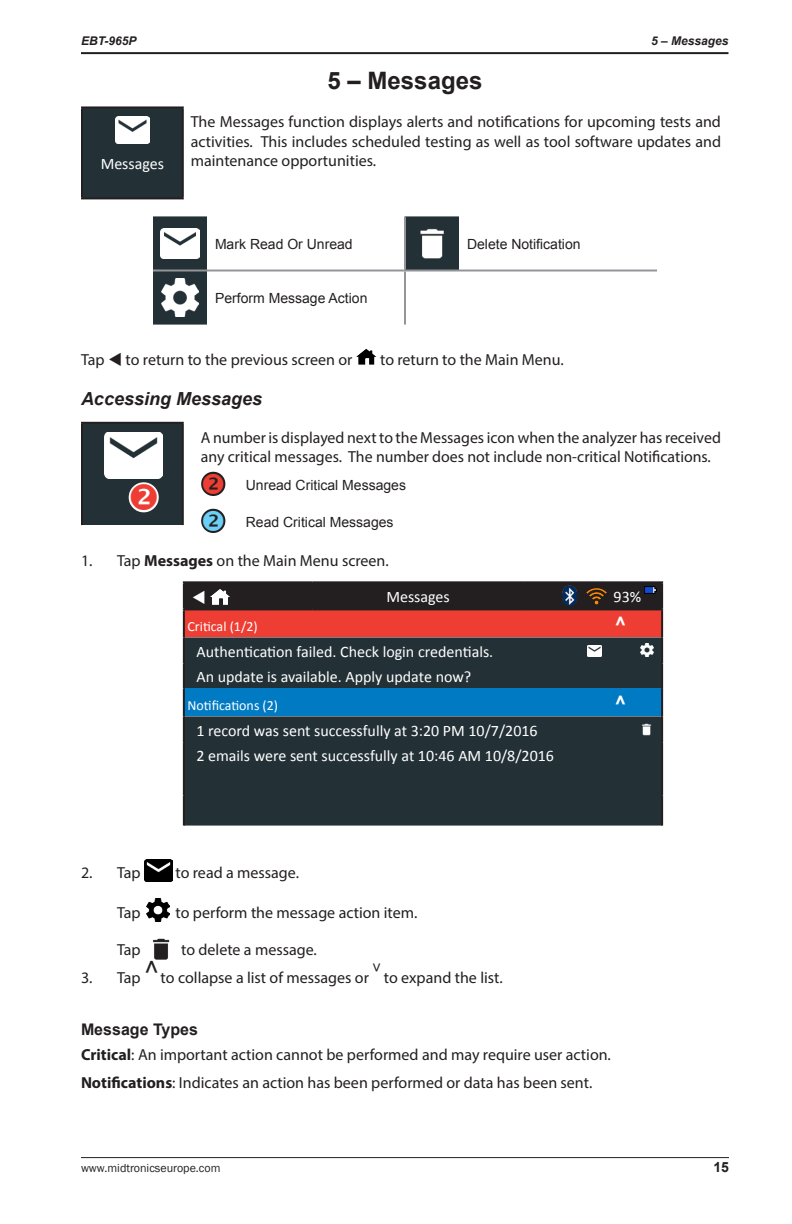
<style>
.page{position:relative;width:792px;height:1224px;background:#fff}
.page>*{position:absolute;margin:0;border:0;box-sizing:border-box;transform-origin:0 0}
.Heading_1{font:700 24px "Arial";color:#231f20}
.Table_Text{font:700 20px "Helvetica";color:#fff}
.Heading_2{font:italic 700 18px "Arial";color:#231f20}
.Body_Text{font:16px/19.2px "Myriad Pro";color:#231f20;text-align:justify}
.Table_Text-2{font:16px "Calibri";color:#fff}
.Body_Steps_Indent{font:16px "Myriad Pro";color:#231f20}
.Heading_3{font:700 16px "Arial";color:#231f20}
.Table_Text-3{font:14px "Arial";color:#231f20}
.Table_Text-4{font:14px "Calibri";color:#fff}
.t1{font:700 14px "Arial";color:#231f20}
.t2{font:12px "Franklin Gothic";color:#231f20}
.t3{font:italic 700 12px "Arial";color:#231f20}
.s1{font-weight:700}
.s2{font-family:"Helvetica";font-size:28px}
</style>
<div class="page">
<hr style="left:81px;top:52px;width:647px;height:2px;background:#231f20">
<hr style="left:81px;top:1157px;width:648px;height:1px;background:#231f20">
<div style="left:82px;top:107px;width:101px;height:91px;background:#233137"></div>
<hr style="left:81px;top:106px;width:103px;height:2px;background:#231f20">
<hr style="left:81px;top:108px;width:2px;height:89px;background:#231f20">
<hr style="left:81px;top:197px;width:103px;height:2px;background:#231f20">
<hr style="left:182px;top:108px;width:2px;height:89px;background:#231f20">
<img style="left:115px;top:116px;width:35px;height:28px">
<svg style="left:153px;top:216px;width:306px;height:109px"></svg>
<hr style="left:153px;top:270px;width:54px;height:2px;background:#939598">
<hr style="left:207px;top:270px;width:198px;height:2px;background:#939598">
<hr style="left:404px;top:216px;width:2px;height:54px;background:#939598">
<hr style="left:405px;top:270px;width:54px;height:2px;background:#939598">
<hr style="left:404px;top:272px;width:2px;height:53px;background:#939598">
<hr style="left:459px;top:270px;width:198px;height:2px;background:#939598">
<img style="left:161px;top:228px;width:38px;height:31px">
<img style="left:413px;top:224px;width:38px;height:39px">
<img style="left:161px;top:279px;width:38px;height:38px">
<img style="left:356px;top:349px;width:20px;height:16px">
<div style="left:82px;top:423px;width:101px;height:102px;background:#233137"></div>
<hr style="left:81px;top:422px;width:103px;height:2px;background:#231f20">
<hr style="left:81px;top:424px;width:2px;height:101px;background:#231f20">
<hr style="left:182px;top:424px;width:2px;height:101px;background:#231f20">
<img style="left:104px;top:432px;width:59px;height:47px">
<div style="left:184px;top:609px;width:478px;height:28px;background:#ee3e34"></div>
<div style="left:185px;top:637px;width:476px;height:189px;background:#233137"></div>
<div style="left:184px;top:688px;width:478px;height:28px;background:#007ac3"></div>
<hr style="left:183px;top:581px;width:129px;height:2px;background:#231f20">
<hr style="left:183px;top:583px;width:2px;height:25px;background:#231f20">
<hr style="left:312px;top:581px;width:111px;height:2px;background:#231f20">
<hr style="left:423px;top:581px;width:101px;height:2px;background:#231f20">
<hr style="left:524px;top:581px;width:139px;height:2px;background:#231f20">
<hr style="left:661px;top:583px;width:2px;height:25px;background:#231f20">
<hr style="left:183px;top:608px;width:129px;height:2px;background:#231f20">
<hr style="left:183px;top:610px;width:2px;height:27px;background:#231f20">
<hr style="left:312px;top:608px;width:111px;height:2px;background:#231f20">
<hr style="left:423px;top:608px;width:101px;height:2px;background:#231f20">
<hr style="left:524px;top:608px;width:139px;height:2px;background:#231f20">
<hr style="left:661px;top:610px;width:2px;height:27px;background:#231f20">
<hr style="left:183px;top:637px;width:2px;height:26px;background:#231f20">
<hr style="left:661px;top:637px;width:2px;height:26px;background:#231f20">
<hr style="left:183px;top:663px;width:2px;height:25px;background:#231f20">
<hr style="left:661px;top:663px;width:2px;height:25px;background:#231f20">
<hr style="left:183px;top:688px;width:2px;height:28px;background:#231f20">
<hr style="left:661px;top:688px;width:2px;height:28px;background:#231f20">
<hr style="left:183px;top:716px;width:2px;height:27px;background:#231f20">
<hr style="left:661px;top:716px;width:2px;height:27px;background:#231f20">
<hr style="left:183px;top:743px;width:2px;height:52px;background:#231f20">
<hr style="left:661px;top:743px;width:2px;height:52px;background:#231f20">
<hr style="left:183px;top:795px;width:2px;height:31px;background:#231f20">
<hr style="left:661px;top:795px;width:2px;height:31px;background:#231f20">
<svg style="left:588px;top:646px;width:13px;height:11px"></svg>
<svg style="left:640px;top:644px;width:13px;height:13px"></svg>
<svg style="left:640px;top:723px;width:13px;height:13px"></svg>
<img style="left:144px;top:859px;width:28px;height:23px">
<img style="left:147px;top:899px;width:22px;height:23px">
<img style="left:153px;top:938px;width:17px;height:22px">
<div style="left:185px;top:582px;width:476px;height:26px;background:#231f20"></div>
<p class="t3" style="left:81px;top:33px;width:57px">EBT-965P</p>
<p class="t3" style="left:651px;top:33px;width:79px">5 – Messages</p>
<p class="Table_Text-2" style="left:101px;top:154px;width:65px">Messages</p>
<p class="Heading_1" style="left:328px;top:65px;width:156px">5 – Messages</p>
<p class="Body_Text" style="left:191px;top:112px;width:532px">The Messages function displays alerts and notifications for upcoming tests and activities. This includes scheduled testing as well as tool software updates and maintenance opportunities.</p>
<p class="Table_Text-3" style="left:215px;top:234px;width:139px">Mark Read Or Unread</p>
<p class="Table_Text-3" style="left:467px;top:234px;width:115px">Delete Notification</p>
<p class="Table_Text-3" style="left:215px;top:289px;width:154px">Perform Message Action</p>
<p class="Body_Text" style="left:81px;top:350px;width:273px">Tap ▼ to return to the previous screen or</p>
<p class="Body_Text" style="left:380px;top:350px;width:185px">to return to the Main Menu.</p>
<p class="Heading_2" style="left:81px;top:387px;width:183px">Accessing Messages</p>
<p class="Body_Text" style="left:201px;top:428px;width:522px">A number is displayed next to the Messages icon when the analyzer has received any critical messages. The number does not include non-critical Notifications.</p>
<p class="Table_Text-3" style="left:246px;top:476px;width:162px">Unread Critical Messages</p>
<p class="Table_Text-3" style="left:246px;top:513px;width:149px">Read Critical Messages</p>
<p class="Body_Text" style="left:81px;top:551px;width:309px">1. Tap <span class="s1">Messages</span> on the Main Menu screen.</p>
<p class="Table_Text-2" style="left:386px;top:587px;width:65px">Messages</p>
<p class="Table_Text-2" style="left:614px;top:586px;width:29px">93%</p>
<p class="Table_Text-4" style="left:187px;top:618px;width:72px">Critical (1/2)</p>
<p class="Table_Text" style="left:614px;top:608px;width:13px">^</p>
<p class="Table_Text-2" style="left:196px;top:642px;width:298px">Authentication failed. Check login credentials.</p>
<p class="Table_Text-2" style="left:196px;top:667px;width:276px">An update is available. Apply update now?</p>
<p class="Table_Text-4" style="left:187px;top:697px;width:92px">Notifications (2)</p>
<p class="Table_Text" style="left:614px;top:687px;width:13px">^</p>
<p class="Table_Text-2" style="left:196px;top:721px;width:343px">1 record was sent successfully at 3:20 PM 10/7/2016</p>
<p class="Table_Text-2" style="left:196px;top:746px;width:359px">2 emails were sent successfully at 10:46 AM 10/8/2016</p>
<p class="Body_Text" style="left:81px;top:863px;width:61px">2. Tap</p>
<p class="Body_Text" style="left:176px;top:863px;width:125px">to read a message.</p>
<p class="Body_Steps_Indent" style="left:117px;top:903px;width:25px">Tap</p>
<p class="Body_Steps_Indent" style="left:176px;top:903px;width:243px">to perform the message action item.</p>
<p class="Body_Steps_Indent" style="left:117px;top:940px;width:25px">Tap</p>
<p class="Body_Steps_Indent" style="left:181px;top:940px;width:137px">to delete a message.</p>
<p class="Body_Text" style="left:81px;top:968px;width:423px">3. Tap <span class="s2">^</span> to collapse a list of messages or <span class="s2">˅</span> to expand the list.</p>
<p class="Heading_3" style="left:81px;top:1019px;width:119px">Message Types</p>
<p class="Body_Text" style="left:81px;top:1045px;width:531px"><span class="s1">Critical</span>: An important action cannot be performed and may require user action.</p>
<p class="Body_Text" style="left:81px;top:1073px;width:513px"><span class="s1">Notifications</span>: Indicates an action has been performed or data has been sent.</p>
<p class="t2" style="left:81px;top:1160px;width:141px">www.midtronicseurope.com</p>
<p class="t1" style="left:713px;top:1158px;width:17px">15</p>
</div>
